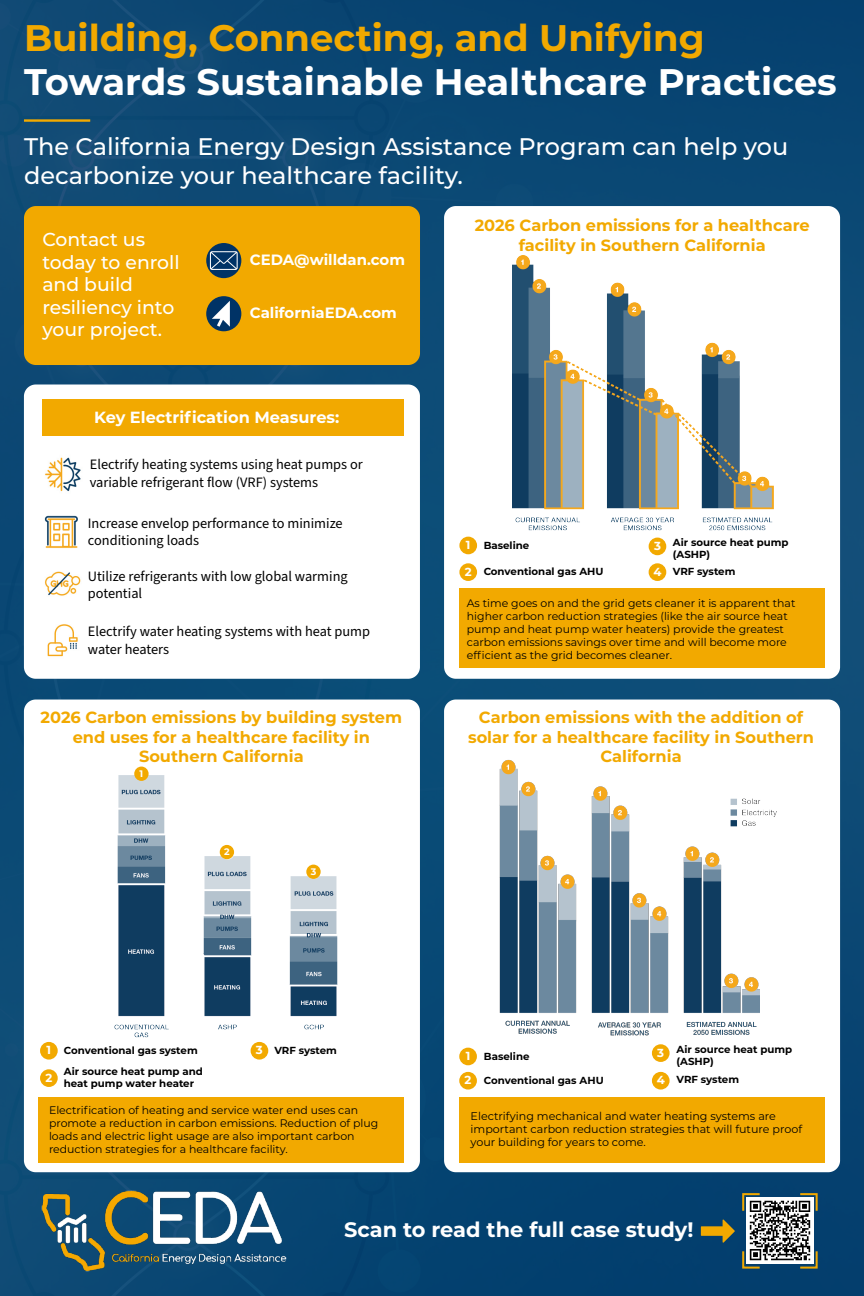
<style>
.page{position:relative;width:864px;height:1296px;background:#0a4774}
.page>*{position:absolute;margin:0;border:0;box-sizing:border-box;transform-origin:0 0}
.t1{font:700 37px "Montserrat";color:#fff}
.t2{font:700 37px "Montserrat";color:#f2a900}
.t3{font:500 24px/28.8px "Montserrat";color:#fff}
.t4{font:700 21px "Montserrat";color:#fff}
.t5{font:500 18.8px/22.6px "Montserrat";color:#fff}
.t6{font:700 16.2px/19.4px "Montserrat";color:#f2a900;text-align:center}
.t7{font:700 16.2px "Montserrat";color:#fff}
.t8{font:700 15px "Montserrat";color:#fff}
.t9{font:14.4px/17.2px "Source Sans 3";color:#000}
.t10{font:700 11.6px "Montserrat";color:#fff}
.t11{font:11.2px/13.4px "Montserrat";color:#000}
.t12{font:11px/13.2px "Montserrat";color:#000}
.t13{font:700 10.2px/12.2px "Montserrat";color:#000}
.t14{font:700 9.4px "Montserrat";color:#fff}
.s1{font-size:11.6px;color:#fff}
</style>
<div class="page">
<div style="left:444px;top:206px;width:396px;height:473px;background:#fff"></div>
<img style="left:512px;top:255px;width:261px;height:277px">
<div style="left:459px;top:588px;width:366px;height:79px;background:#f2a900"></div>
<div style="left:459px;top:537px;width:18px;height:17px;background:#f2a900;border-radius:50%"></div>
<div style="left:649px;top:538px;width:17px;height:17px;background:#f2a900;border-radius:50%"></div>
<div style="left:459px;top:563px;width:18px;height:18px;background:#f2a900;border-radius:50%"></div>
<div style="left:649px;top:563px;width:17px;height:18px;background:#f2a900;border-radius:50%"></div>
<div style="left:24px;top:385px;width:396px;height:294px;background:#fff"></div>
<div style="left:42px;top:399px;width:362px;height:37px;background:#f2a900"></div>
<img style="left:42px;top:453px;width:43px;height:43px">
<img style="left:42px;top:513px;width:41px;height:39px">
<img style="left:42px;top:570px;width:41px;height:33px">
<img style="left:42px;top:620px;width:41px;height:44px">
<div style="left:24px;top:206px;width:396px;height:159px;background:#f2a900"></div>
<div style="left:206px;top:243px;width:35px;height:35px;background:#036;border-radius:50%"></div>
<svg style="left:210px;top:251px;width:28px;height:19px"></svg>
<div style="left:206px;top:296px;width:35px;height:35px;background:#036;border-radius:50%"></div>
<svg style="left:212px;top:301px;width:18px;height:26px"></svg>
<img style="left:41px;top:1187px;width:246px;height:87px">
<hr style="left:24px;top:119px;width:66px;height:3px;background:#f2a900">
<div style="left:24px;top:700px;width:396px;height:472px;background:#fff"></div>
<img style="left:105px;top:762px;width:233px;height:277px">
<div style="left:134px;top:767px;width:15px;height:14px;background:#f2a900;border-radius:50%"></div>
<div style="left:220px;top:845px;width:14px;height:14px;background:#f2a900;border-radius:50%"></div>
<div style="left:306px;top:865px;width:15px;height:14px;background:#f2a900;border-radius:50%"></div>
<div style="left:40px;top:1042px;width:18px;height:18px;background:#f2a900;border-radius:50%"></div>
<div style="left:40px;top:1069px;width:18px;height:18px;background:#f2a900;border-radius:50%"></div>
<div style="left:251px;top:1042px;width:17px;height:18px;background:#f2a900;border-radius:50%"></div>
<div style="left:38px;top:1097px;width:366px;height:66px;background:#f2a900"></div>
<div style="left:444px;top:700px;width:396px;height:472px;background:#fff"></div>
<img style="left:499px;top:760px;width:260px;height:277px">
<div style="left:459px;top:1048px;width:18px;height:17px;background:#f2a900;border-radius:50%"></div>
<div style="left:459px;top:1072px;width:18px;height:18px;background:#f2a900;border-radius:50%"></div>
<div style="left:652px;top:1044px;width:18px;height:18px;background:#f2a900;border-radius:50%"></div>
<div style="left:652px;top:1072px;width:18px;height:18px;background:#f2a900;border-radius:50%"></div>
<div style="left:711px;top:778px;width:79px;height:69px;background:#fff"></div>
<div style="left:459px;top:1097px;width:366px;height:66px;background:#f2a900"></div>
<img style="left:747px;top:1198px;width:66px;height:66px">
<svg style="left:742px;top:1193px;width:20px;height:20px"></svg>
<svg style="left:798px;top:1193px;width:20px;height:20px"></svg>
<svg style="left:798px;top:1249px;width:20px;height:20px"></svg>
<svg style="left:742px;top:1249px;width:20px;height:20px"></svg>
<svg style="left:701px;top:1220px;width:34px;height:23px"></svg>
<h1 class="t2" style="left:24px;top:11px;width:682px">Building, Connecting, and Unifying</h1>
<h1 class="t1" style="left:24px;top:55px;width:814px">Towards Sustainable Healthcare Practices</h1>
<h2 class="t3" style="left:24px;top:131px;width:766px">The California Energy Design Assistance Program can help you decarbonize your healthcare facility.</h2>
<h3 class="t5" style="left:42px;top:227px;width:139px">Contact us today to enroll and build resiliency into your project.</h3>
<h3 class="t8" style="left:250px;top:249px;width:157px">CEDA@willdan.com</h3>
<h3 class="t8" style="left:250px;top:302px;width:149px">CaliforniaEDA.com</h3>
<h3 class="t7" style="left:94px;top:405px;width:247px">Key Electrification Measures:</h3>
<h3 class="t9" style="left:90px;top:456px;width:275px">Electrify heating systems using heat pumps or variable refrigerant flow (VRF) systems</h3>
<h3 class="t9" style="left:88px;top:514px;width:256px">Increase envelop performance to minimize conditioning loads</h3>
<h3 class="t9" style="left:88px;top:568px;width:261px">Utilize refrigerants with low global warming potential</h3>
<h3 class="t9" style="left:88px;top:623px;width:284px">Electrify water heating systems with heat pump water heaters</h3>
<h3 class="t6" style="left:41px;top:707px;width:363px">2026 Carbon emissions by building system end uses for a healthcare facility in<br>Southern California</h3>
<p class="t14" style="left:140px;top:766px;width:5px">1</p>
<p class="t14" style="left:224px;top:845px;width:7px">2</p>
<p class="t14" style="left:311px;top:864px;width:7px">3</p>
<h3 class="t6" style="left:475px;top:215px;width:337px">2026 Carbon emissions for a healthcare facility in Southern California</h3>
<p class="t13" style="left:673px;top:536px;width:117px">Air source heat pump (ASHP)</p>
<p class="t13" style="left:653px;top:564px;width:84px"><span class="s1">4</span> VRF system</p>
<p class="t13" style="left:466px;top:539px;width:65px"><span class="s1">1</span> Baseline</p>
<p class="t10" style="left:654px;top:537px;width:8px">3</p>
<p class="t13" style="left:465px;top:565px;width:140px"><span class="s1">2</span> Conventional gas AHU</p>
<p class="t12" style="left:467px;top:596px;width:330px">As time goes on and the grid gets cleaner it is apparent that higher carbon reduction strategies (like the air source heat pump and heat pump water heaters) provide the greatest carbon emissions savings over time and will become more efficient as the grid becomes cleaner.</p>
<h3 class="t6" style="left:468px;top:707px;width:347px">Carbon emissions with the addition of solar for a healthcare facility in Southern<br>California</h3>
<p class="t13" style="left:64px;top:1039px;width:141px;line-height:21.2px;text-indent:-17px"><span class="s1">1</span> Conventional gas system<br>Air source heat pump and</p>
<p class="t13" style="left:64px;top:1077px;width:132px">heat pump water heater</p>
<p class="t10" style="left:45px;top:1069px;width:8px">2</p>
<p class="t13" style="left:256px;top:1043px;width:83px"><span class="s1">3</span> VRF system</p>
<p class="t12" style="left:49px;top:1103px;width:331px">Electrification of heating and service water end uses can promote a reduction in carbon emissions. Reduction of plug loads and electric light usage are also important carbon reduction strategies for a healthcare facility.</p>
<p class="t13" style="left:677px;top:1043px;width:117px;text-indent:-19px"><span class="s1">3</span> Air source heat pump (ASHP)</p>
<p class="t13" style="left:657px;top:1073px;width:84px"><span class="s1">4</span> VRF system</p>
<p class="t11" style="left:471px;top:1109px;width:333px">Electrifying mechanical and water heating systems are important carbon reduction strategies that will future proof your building for years to come.</p>
<p class="t13" style="left:466px;top:1050px;width:65px"><span class="s1">1</span> Baseline</p>
<p class="t13" style="left:465px;top:1073px;width:141px"><span class="s1">2</span> Conventional gas AHU</p>
<h3 class="t4" style="left:344px;top:1215px;width:351px">Scan to read the full case study!</h3>
</div>
